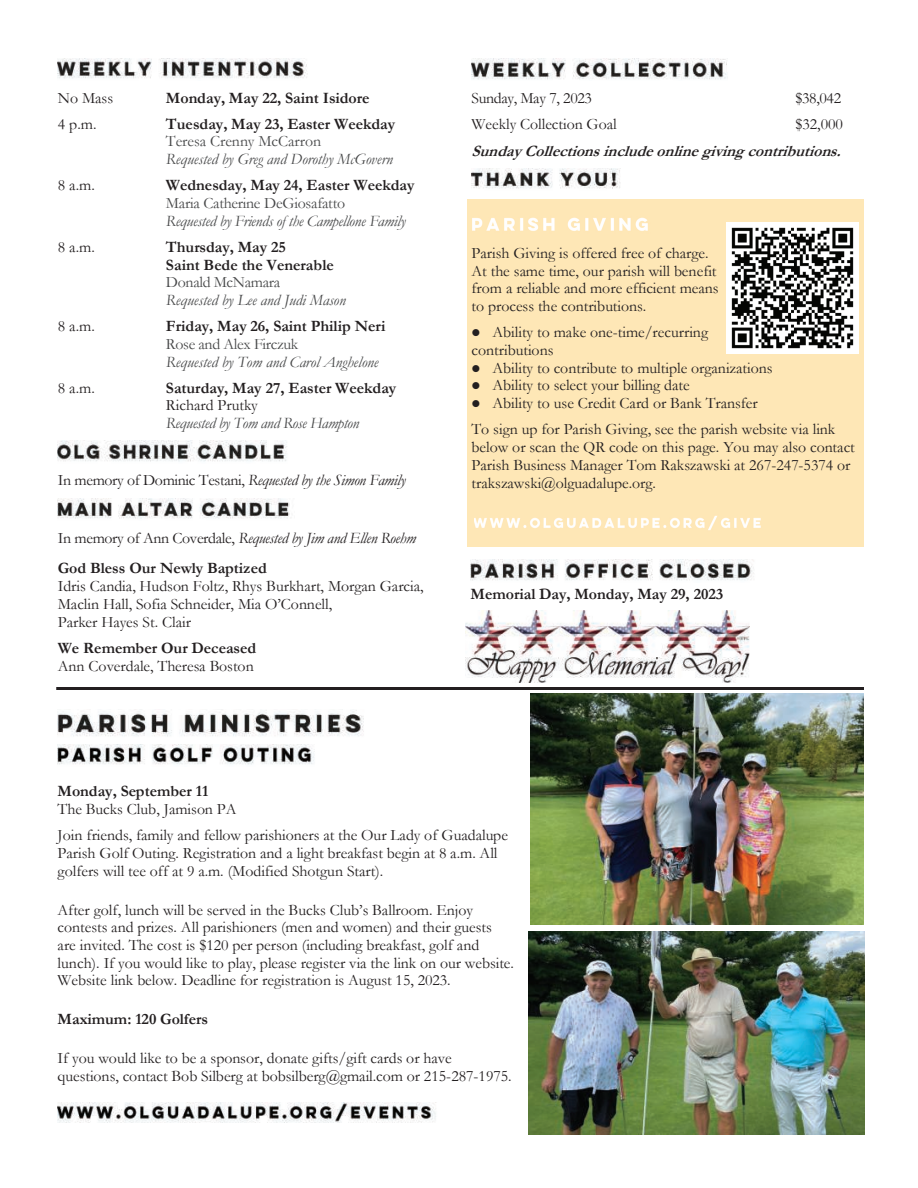
<style>
.page{position:relative;width:918px;height:1188px;background:#fff}
.page>*{position:absolute;margin:0;border:0;box-sizing:border-box;transform-origin:0 0}
.t1{font:15.9px/17.7px "Garamond";color:#231f20}
.t2{font:700 15.9px/17.9px "Garamond";color:#231f20}
.t3{font:italic 15.9px "Garamond";letter-spacing:-.01em;color:#474849}
.t4{font:15.9px "Garamond";letter-spacing:-.02em;color:#474849}
.t5{font:15.9px "Garamond";letter-spacing:-.02em;color:#231f20}
.t6{font:italic 15.9px "Garamond";letter-spacing:-.02em;color:#231f20}
.t7{font:italic 700 15.9px "Garamond";color:#231f20}
.t8{font:15.9px "Garamond";color:#474849}
.t9{font:15.9px "Garamond";letter-spacing:-.025em;color:#231f20}
.s1{font-style:italic}
.s2{font-style:normal}
</style>
<div class="page">
<img style="left:58px;top:58px;width:250px;height:21px">
<div style="left:467px;top:199px;width:397px;height:347px;background:#fee7b6"></div>
<img style="left:472px;top:217px;width:176px;height:14px">
<img style="left:474px;top:515px;width:287px;height:16px">
<img style="left:727px;top:222px;width:131px;height:132px">
<img style="left:58px;top:441px;width:229px;height:21px">
<img style="left:58px;top:498px;width:232px;height:21px">
<img style="left:530px;top:693px;width:333px;height:231px">
<img style="left:472px;top:59px;width:256px;height:21px">
<img style="left:472px;top:169px;width:148px;height:20px">
<img style="left:471px;top:560px;width:283px;height:21px">
<img style="left:58px;top:744px;width:257px;height:21px">
<img style="left:58px;top:1102px;width:378px;height:20px">
<hr style="left:56px;top:687px;width:808px;height:3px;background:#231f20">
<img style="left:465px;top:610px;width:285px;height:73px">
<img style="left:58px;top:709px;width:306px;height:28px">
<img style="left:529px;top:931px;width:335px;height:203px">
<p class="t1" style="left:58px;top:89px;width:57px">No Mass</p>
<p class="t2" style="left:166px;top:89px;width:205px">Monday, May 22, Saint Isidore</p>
<p class="t1" style="left:58px;top:115px;width:40px">4 p.m.</p>
<p class="t2" style="left:166px;top:115px;width:231px">Tuesday, May 23, Easter Weekday</p>
<p class="t8" style="left:166px;top:133px;width:157px">Teresa Crenny McCarron</p>
<p class="t3" style="left:166px;top:150px;width:228px">Requested by Greg and Dorothy McGovern</p>
<p class="t1" style="left:58px;top:177px;width:38px">8 a.m.</p>
<p class="t2" style="left:166px;top:177px;width:250px">Wednesday, May 24, Easter Weekday</p>
<p class="t4" style="left:166px;top:194px;width:181px">Maria Catherine DeGiosafatto</p>
<p class="t3" style="left:166px;top:212px;width:241px">Requested by Friends of the Campellone Family</p>
<p class="t1" style="left:58px;top:238px;width:38px">8 a.m.</p>
<p class="t2" style="left:166px;top:238px;width:169px">Thursday, May 25<br>Saint Bede the Venerable</p>
<p class="t4" style="left:166px;top:274px;width:116px">Donald McNamara</p>
<p class="t3" style="left:166px;top:291px;width:182px">Requested by Lee and Judi Mason</p>
<p class="t1" style="left:58px;top:318px;width:38px">8 a.m.</p>
<p class="t2" style="left:166px;top:318px;width:221px">Friday, May 26, Saint Philip Neri</p>
<p class="t4" style="left:166px;top:335px;width:134px">Rose and Alex Firczuk</p>
<p class="t3" style="left:166px;top:353px;width:214px">Requested by Tom and Carol Anghelone</p>
<p class="t1" style="left:58px;top:379px;width:38px">8 a.m.</p>
<p class="t2" style="left:166px;top:379px;width:232px">Saturday, May 27, Easter Weekday</p>
<p class="t1" style="left:166px;top:397px;width:93px">Richard Prutky</p>
<p class="t3" style="left:166px;top:415px;width:195px">Requested by Tom and Rose Hampton</p>
<p class="t9" style="left:472px;top:90px;width:122px">Sunday, May 7, 2023</p>
<p class="t1" style="left:796px;top:90px;width:47px">$38,042</p>
<p class="t1" style="left:472px;top:116px;width:147px">Weekly Collection Goal</p>
<p class="t1" style="left:795px;top:116px;width:49px">$32,000</p>
<p class="t7" style="left:472px;top:142px;width:376px">Sunday Collectionsincludeonlinegivingcontributions.</p>
<p class="t1" style="left:472px;top:244px;width:249px">Parish Giving is offered free of charge.<br>At the same time, our parish will benefit from a reliable and more efficient means to process the contributions.</p>
<p class="t1" style="left:472px;top:324px;width:238px;text-indent:21px">Ability to make one-time/recurring contributions</p>
<p class="t1" style="left:493px;top:359px;width:281px">Ability to contribute to multiple organizations<br>Ability to select your billing date<br>Ability to use Credit Card or Bank Transfer</p>
<p class="t1" style="left:472px;top:421px;width:385px">To sign up for Parish Giving, see the parish website via link below or scan the QR code on this page. You may also contact<br>Parish Business Manager Tom Rakszawski at 267-247-5374 or</p>
<p class="t5" style="left:58px;top:472px;width:349px">In memory of Dominic Testani, <span class="s1">Requested by the Simon Family</span></p>
<p class="t1" style="left:472px;top:474px;width:186px">trakszawski@olguadalupe.org.</p>
<p class="t6" style="left:58px;top:529px;width:360px"><span class="s2">In memory of Ann Coverdale,</span> Requested by Jim and Ellen Roehm</p>
<p class="t2" style="left:58px;top:560px;width:211px">God Bless Our Newly Baptized</p>
<p class="t1" style="left:58px;top:578px;width:367px">Idris Candia, Hudson Foltz, Rhys Burkhart, Morgan Garcia,<br>Maclin Hall, Sofia Schneider, Mia O’Connell,<br>Parker Hayes St. Clair</p>
<p class="t2" style="left:58px;top:640px;width:200px">We Remember Our Deceased</p>
<p class="t1" style="left:58px;top:658px;width:198px">Ann Coverdale, Theresa Boston</p>
<p class="t2" style="left:471px;top:586px;width:254px">Memorial Day, Monday, May 29, 2023</p>
<p class="t2" style="left:58px;top:783px;width:152px">Monday, September 11</p>
<p class="t1" style="left:58px;top:796px;width:452px;line-height:26.2px">The Bucks Club, Jamison PA<br>Join friends, family and fellow parishioners at the Our Lady of Guadalupe</p>
<p class="t1" style="left:58px;top:844px;width:442px">Parish Golf Outing. Registration and a light breakfast begin at 8 a.m. All golfers will tee off at 9 a.m. (Modified Shotgun Start).</p>
<p class="t1" style="left:58px;top:901px;width:458px">After golf, lunch will be served in the Bucks Club’s Ballroom. Enjoy contests and prizes. All parishioners (men and women) and their guests are invited. The cost is $120 per person (including breakfast, golf and lunch). If you would like to play, please register via the link on our website.<br>Website link below. Deadline for registration is August 15, 2023.</p>
<p class="t2" style="left:58px;top:1010px;width:152px">Maximum: 120 Golfers</p>
<p class="t1" style="left:58px;top:1049px;width:456px">If you would like to be a sponsor, donate gifts/gift cards or have questions, contact Bob Silberg at bobsilberg@gmail.com or 215-287-1975.</p>
</div>
